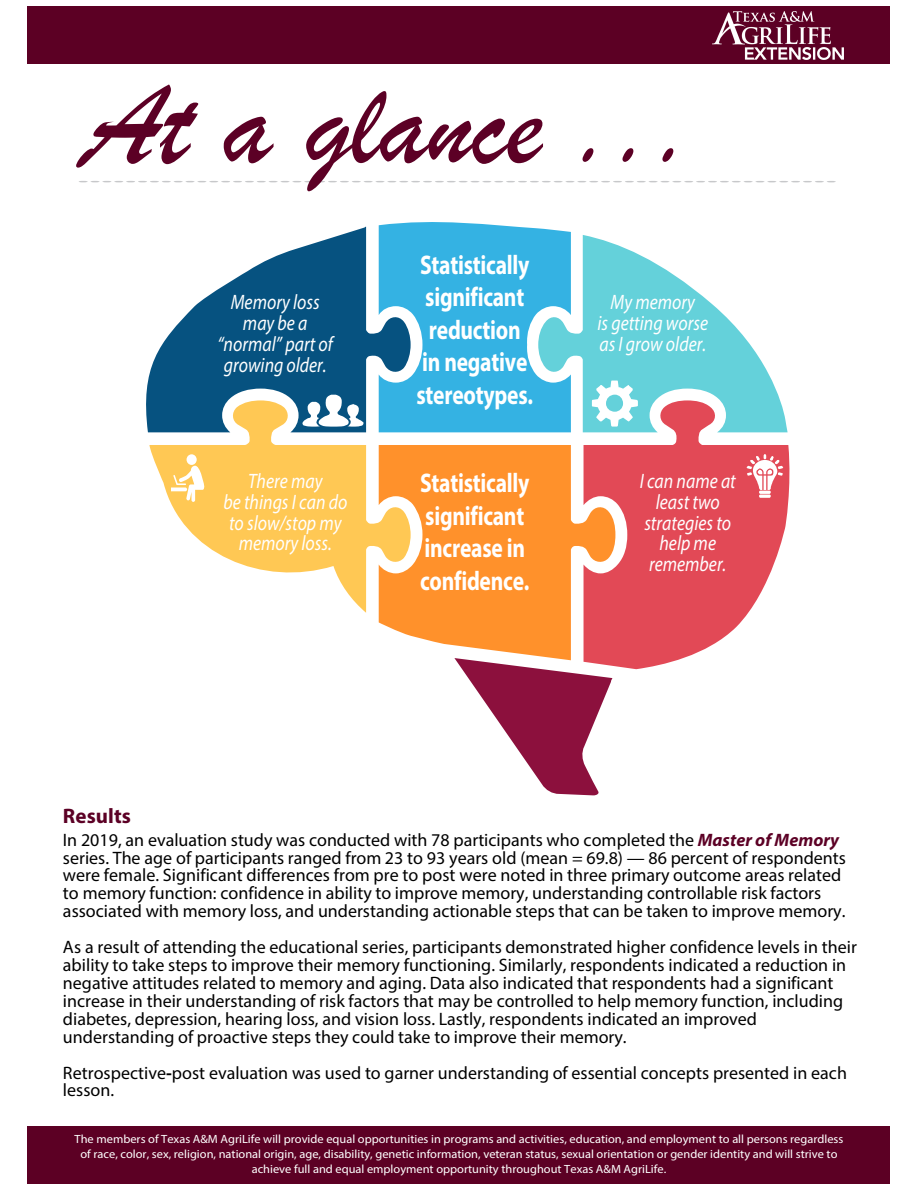
<style>
.page{position:relative;width:918px;height:1188px;background:#fff}
.page>*{position:absolute;margin:0;border:0;box-sizing:border-box;transform-origin:0 0}
.t1{font:120px "Brush Script";color:#5c0025}
.t2{font:700 27px/32.4px "Myriad Pro";letter-spacing:-.01em;color:#fff;text-align:center;scale:.8 1}
.t3{font:700 21px "Myriad Pro";letter-spacing:.005em;color:#5c0025}
.t4{font:italic 20.85px/20.9px "Myriad Pro";color:#fff;text-align:center;scale:.85 1}
.t5{font:18px/18px "Myriad Pro";color:#000}
.t6{font:11.85px/14.9px "Myriad Pro";color:#fff;text-align:center;scale:1.04 1}
.s1{font-style:italic}
.s2{font-weight:700;font-style:italic;color:#5c0025}
.s3{font-weight:700}
</style>
<div class="page">
<svg style="left:379px;top:445px;width:205px;height:213px;background:#fe9f47"></svg>
<svg style="left:584px;top:432px;width:206px;height:237px;fill:#e24956"></svg>
<div style="left:379px;top:222px;width:192px;height:210px;background:#34b2e3"></div>
<svg style="left:538px;top:235px;width:250px;height:197px;fill:#64d1da"></svg>
<svg style="left:149px;top:432px;width:262px;height:181px;fill:#ffc854"></svg>
<svg style="left:146px;top:227px;width:265px;height:205px;fill:#065280"></svg>
<svg style="left:747px;top:454px;width:36px;height:44px"></svg>
<svg style="left:302px;top:395px;width:62px;height:32px"></svg>
<svg style="left:592px;top:381px;width:46px;height:46px"></svg>
<svg style="left:171px;top:454px;width:33px;height:48px"></svg>
<svg style="left:454px;top:658px;width:158px;height:138px"></svg>
<div style="left:28px;top:6px;width:862px;height:58px;background:#5c0024"></div>
<img style="left:712px;top:11px;width:132px;height:49px">
<div style="left:28px;top:1126px;width:862px;height:58px;background:#5c0024"></div>
<svg style="left:79px;top:181px;width:757px;height:1px"></svg>
<h1 class="t1" style="left:83px;top:52px;width:614px"><span class="s1">A</span>t a glance <span class="s1">...</span></h1>
<p class="t4" style="left:218px;top:291px;width:137px">Memory loss may be a “normal” part of growing older.</p>
<p class="t4" style="left:223px;top:470px;width:147px">There may<br>be things I can do to slow/stop my memory loss.</p>
<h2 class="t2" style="left:417px;top:248px;width:147px">Statistically significant reduction in negative stereotypes.</h2>
<h2 class="t2" style="left:420px;top:466px;width:138px;text-align:left">Statistically significant increase in confidence.</h2>
<p class="t4" style="left:597px;top:291px;width:132px">My memory<br>is getting worse as I grow older.</p>
<p class="t4" style="left:640px;top:470px;width:115px">I can name at least two strategies to help me remember.</p>
<p class="t3" style="left:63px;top:802px;width:69px">Results</p>
<p class="t5" style="left:63px;top:831px;width:784px">In 2019, an evaluation study was conducted with 78 participants who completed the <span class="s2">Master of Memory </span>series. The age of participants ranged from 23 to 93 years old (mean = 69.8) — 86 percent of respondents were female. Significant differences from pre to post were noted in three primary outcome areas related to memory function: confidence in ability to improve memory, understanding controllable risk factors associated with memory loss, and understanding actionable steps that can be taken to improve memory.</p>
<p class="t5" style="left:63px;top:938px;width:796px">As a result of attending the educational series, participants demonstrated higher confidence levels in their ability to take steps to improve their memory functioning. Similarly, respondents indicated a reduction in negative attitudes related to memory and aging. Data also indicated that respondents had a significant increase in their understanding of risk factors that may be controlled to help memory function, including diabetes, depression, hearing loss, and vision loss. Lastly, respondents indicated an improved understanding of proactive steps they could take to improve their memory.</p>
<p class="t5" style="left:63px;top:1064px;width:786px;line-height:17.2px">Retrospective<span class="s3">-</span>post evaluation was used to garner understanding of essential concepts presented in each lesson.</p>
<p class="t6" style="left:75px;top:1132px;width:741px">The members of Texas A&amp;M AgriLife will provide equal opportunities in programs and activities, education, and employment to all persons regardless of race, color, sex, religion, national origin, age, disability, genetic information, veteran status, sexual orientation or gender identity and will strive to achieve full and equal employment opportunity throughout Texas A&amp;M AgriLife.</p>
</div>
